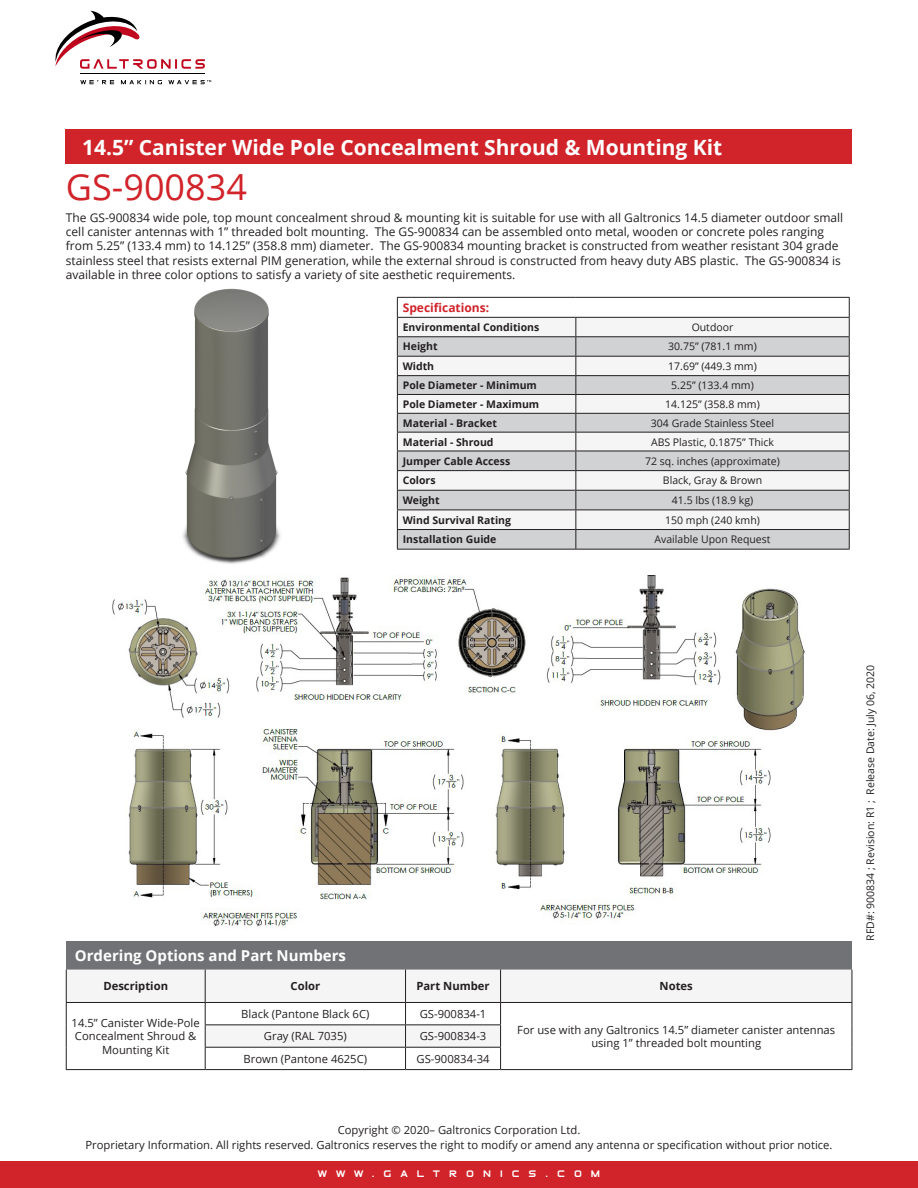
<style>
.page{position:relative;width:918px;height:1188px;background:#fff}
.page>*{position:absolute;margin:0;border:0;box-sizing:border-box;transform-origin:0 0}
.t1{font:36px "Open Sans";color:#d1232a}
.t2{font:700 21px "Open Sans";color:#fff}
.t3{font:700 15px "Open Sans";color:#fff}
.t4{font:12px/14.4px "Open Sans";color:#231f20}
.t5{font:700 12px "Open Sans";color:#d1232a}
.t6{font:11.25px/13.5px "Open Sans";color:#231f20;text-align:center}
.t7{font:700 11.25px "Open Sans";color:#231f20}
.t8{font:10.5px "Open Sans";color:#231f20}
.t9{font:700 10.5px "Open Sans";color:#231f20}
.t10{font:9px "Elemental End";letter-spacing:1em;color:#fff}
</style>
<div class="page">
<div style="left:0;top:1161px;width:918px;height:27px;background:#d1232a"></div>
<hr style="left:80px;top:74px;width:125px;height:1px;background:#000">
<svg style="left:55px;top:11px;width:150px;height:58px"></svg>
<svg style="left:80px;top:80px;width:131px;height:4px"></svg>
<div style="left:66px;top:130px;width:786px;height:34px;background:#d1232a"></div>
<svg style="left:398px;top:337px;width:451px;height:212px;fill:#d1d2d4"></svg>
<hr style="left:397px;top:317px;width:179px;height:1px;background:#231f20">
<hr style="left:397px;top:336px;width:179px;height:1px;background:#231f20">
<hr style="left:397px;top:356px;width:179px;height:1px;background:#231f20">
<hr style="left:397px;top:375px;width:179px;height:1px;background:#231f20">
<hr style="left:397px;top:394px;width:179px;height:1px;background:#231f20">
<hr style="left:397px;top:413px;width:179px;height:1px;background:#231f20">
<hr style="left:397px;top:432px;width:179px;height:1px;background:#231f20">
<hr style="left:397px;top:451px;width:179px;height:1px;background:#231f20">
<hr style="left:397px;top:470px;width:179px;height:1px;background:#231f20">
<hr style="left:397px;top:490px;width:179px;height:1px;background:#231f20">
<hr style="left:397px;top:510px;width:179px;height:1px;background:#231f20">
<hr style="left:397px;top:529px;width:179px;height:1px;background:#231f20">
<hr style="left:397px;top:549px;width:179px;height:1px;background:#231f20">
<hr style="left:576px;top:375px;width:274px;height:1px;background:#231f20">
<hr style="left:576px;top:394px;width:274px;height:1px;background:#231f20">
<hr style="left:576px;top:413px;width:274px;height:1px;background:#231f20">
<hr style="left:576px;top:432px;width:274px;height:1px;background:#231f20">
<hr style="left:576px;top:529px;width:274px;height:1px;background:#231f20">
<hr style="left:576px;top:549px;width:274px;height:1px;background:#231f20">
<hr style="left:576px;top:317px;width:274px;height:1px;background:#231f20">
<hr style="left:576px;top:336px;width:274px;height:1px;background:#231f20">
<hr style="left:576px;top:356px;width:274px;height:1px;background:#231f20">
<hr style="left:576px;top:451px;width:274px;height:1px;background:#231f20">
<hr style="left:576px;top:470px;width:274px;height:1px;background:#231f20">
<hr style="left:576px;top:490px;width:274px;height:1px;background:#231f20">
<svg style="left:575px;top:318px;width:1px;height:231px"></svg>
<hr style="left:576px;top:510px;width:274px;height:1px;background:#231f20">
<svg style="left:849px;top:298px;width:1px;height:251px"></svg>
<hr style="left:397px;top:297px;width:179px;height:1px;background:#231f20">
<svg style="left:397px;top:298px;width:1px;height:251px"></svg>
<hr style="left:576px;top:297px;width:274px;height:1px;background:#231f20">
<img style="left:182px;top:288px;width:99px;height:276px">
<div style="left:66px;top:941px;width:786px;height:29px;background:#717275"></div>
<svg style="left:67px;top:970px;width:785px;height:77px;fill:#f5f5f6"></svg>
<hr style="left:66px;top:1069px;width:139px;height:1px;background:#231f20">
<hr style="left:501px;top:1069px;width:351px;height:1px;background:#231f20">
<hr style="left:405px;top:970px;width:1px;height:32px;background:#231f20">
<hr style="left:406px;top:1024px;width:95px;height:1px;background:#231f20">
<hr style="left:406px;top:1047px;width:95px;height:1px;background:#231f20">
<hr style="left:406px;top:1069px;width:95px;height:1px;background:#231f20">
<hr style="left:66px;top:970px;width:1px;height:32px;background:#231f20">
<hr style="left:500px;top:970px;width:1px;height:32px;background:#231f20">
<hr style="left:852px;top:970px;width:1px;height:32px;background:#231f20">
<svg style="left:66px;top:1003px;width:1px;height:66px"></svg>
<hr style="left:501px;top:1002px;width:351px;height:1px;background:#231f20">
<svg style="left:500px;top:1003px;width:1px;height:66px"></svg>
<svg style="left:852px;top:1003px;width:1px;height:66px"></svg>
<hr style="left:205px;top:970px;width:1px;height:32px;background:#231f20">
<hr style="left:205px;top:1002px;width:201px;height:1px;background:#231f20">
<hr style="left:406px;top:1002px;width:95px;height:1px;background:#231f20">
<hr style="left:205px;top:1024px;width:201px;height:1px;background:#231f20">
<hr style="left:205px;top:1047px;width:201px;height:1px;background:#231f20">
<hr style="left:205px;top:1069px;width:201px;height:1px;background:#231f20">
<hr style="left:66px;top:1002px;width:139px;height:1px;background:#231f20">
<svg style="left:205px;top:1003px;width:1px;height:66px"></svg>
<svg style="left:405px;top:1003px;width:1px;height:66px"></svg>
<img style="left:112px;top:576px;width:693px;height:351px">
<p class="t2" style="left:82px;top:132px;width:642px">14.5” Canister Wide Pole Concealment Shroud &amp; Mounting Kit</p>
<p class="t1" style="left:66px;top:163px;width:183px">GS-900834</p>
<p class="t4" style="left:66px;top:210px;width:779px">The GS-900834 wide pole, top mount concealment shroud &amp; mounting kit is suitable for use with all Galtronics 14.5 diameter outdoor small cell canister antennas with 1” threaded bolt mounting. The GS-900834 can be assembled onto metal, wooden or concrete poles ranging from 5.25” (133.4 mm) to 14.125” (358.8 mm) diameter. The GS-900834 mounting bracket is constructed from weather resistant 304 grade stainless steel that resists external PIM generation, while the external shroud is constructed from heavy duty ABS plastic. The GS-900834 is available in three color options to satisfy a variety of site aesthetic requirements.</p>
<p class="t5" style="left:403px;top:299px;width:88px">Specifications:</p>
<p class="t9" style="left:403px;top:320px;width:138px">Environmental Conditions</p>
<p class="t8" style="left:692px;top:320px;width:43px">Outdoor</p>
<p class="t9" style="left:403px;top:339px;width:36px">Height</p>
<p class="t8" style="left:668px;top:339px;width:90px">30.75” (781.1 mm)</p>
<p class="t9" style="left:403px;top:359px;width:33px">Width</p>
<p class="t8" style="left:668px;top:359px;width:90px">17.69” (449.3 mm)</p>
<p class="t9" style="left:403px;top:378px;width:136px">Pole Diameter - Minimum</p>
<p class="t8" style="left:671px;top:378px;width:84px">5.25” (133.4 mm)</p>
<p class="t9" style="left:403px;top:397px;width:138px">Pole Diameter - Maximum</p>
<p class="t8" style="left:665px;top:397px;width:96px">14.125” (358.8 mm)</p>
<p class="t9" style="left:403px;top:416px;width:96px">Material - Bracket</p>
<p class="t8" style="left:651px;top:416px;width:125px">304 Grade Stainless Steel</p>
<p class="t9" style="left:403px;top:434px;width:92px">Material - Shroud</p>
<p class="t8" style="left:651px;top:435px;width:125px">ABS Plastic, 0.1875” Thick</p>
<p class="t9" style="left:403px;top:454px;width:109px">Jumper Cable Access</p>
<p class="t8" style="left:645px;top:454px;width:136px">72 sq. inches (approximate)</p>
<p class="t9" style="left:403px;top:473px;width:34px">Colors</p>
<p class="t8" style="left:663px;top:473px;width:101px">Black, Gray &amp; Brown</p>
<p class="t9" style="left:403px;top:493px;width:38px">Weight</p>
<p class="t8" style="left:672px;top:493px;width:83px">41.5 lbs (18.9 kg)</p>
<p class="t9" style="left:403px;top:512px;width:110px">Wind Survival Rating</p>
<p class="t8" style="left:665px;top:513px;width:96px">150 mph (240 kmh)</p>
<p class="t9" style="left:403px;top:532px;width:95px">Installation Guide</p>
<p class="t8" style="left:655px;top:532px;width:118px">Available Upon Request</p>
<p class="t3" style="left:75px;top:945px;width:273px">Ordering Options and Part Numbers</p>
<p class="t7" style="left:103px;top:978px;width:66px">Description</p>
<p class="t7" style="left:291px;top:978px;width:31px">Color</p>
<p class="t7" style="left:416px;top:978px;width:75px">Part Number</p>
<p class="t7" style="left:660px;top:978px;width:35px">Notes</p>
<p class="t6" style="left:72px;top:1016px;width:130px">14.5” Canister Wide-Pole</p>
<p class="t6" style="left:75px;top:1029px;width:123px">Concealment Shroud &amp;<br>Mounting Kit</p>
<p class="t6" style="left:241px;top:1007px;width:130px">Black (Pantone Black 6C)</p>
<p class="t6" style="left:420px;top:1007px;width:68px">GS-900834-1</p>
<p class="t6" style="left:517px;top:1022px;width:319px">For use with any Galtronics 14.5” diameter canister antennas using 1” threaded bolt mounting</p>
<p class="t6" style="left:264px;top:1029px;width:84px">Gray (RAL 7035)</p>
<p class="t6" style="left:420px;top:1029px;width:68px">GS-900834-3</p>
<p class="t6" style="left:244px;top:1052px;width:125px">Brown (Pantone 4625C)</p>
<p class="t6" style="left:417px;top:1052px;width:75px">GS-900834-34</p>
<p class="t6" style="left:85px;top:1122px;width:749px;line-height:15px">Copyright © 2020– Galtronics Corporation Ltd.<br>Proprietary Information. All rights reserved. Galtronics reserves the right to modify or amend any antenna or specification without prior notice.</p>
<p class="t10" style="left:318px;top:1168px;width:284px">WWW.GALTRONICS.COM</p>
<p class="t8" style="left:863px;top:941px;width:278px;rotate:-90deg">RFD#: 900834 ; Revision: R1 ; Release Date: July 06, 2020</p>
</div>
